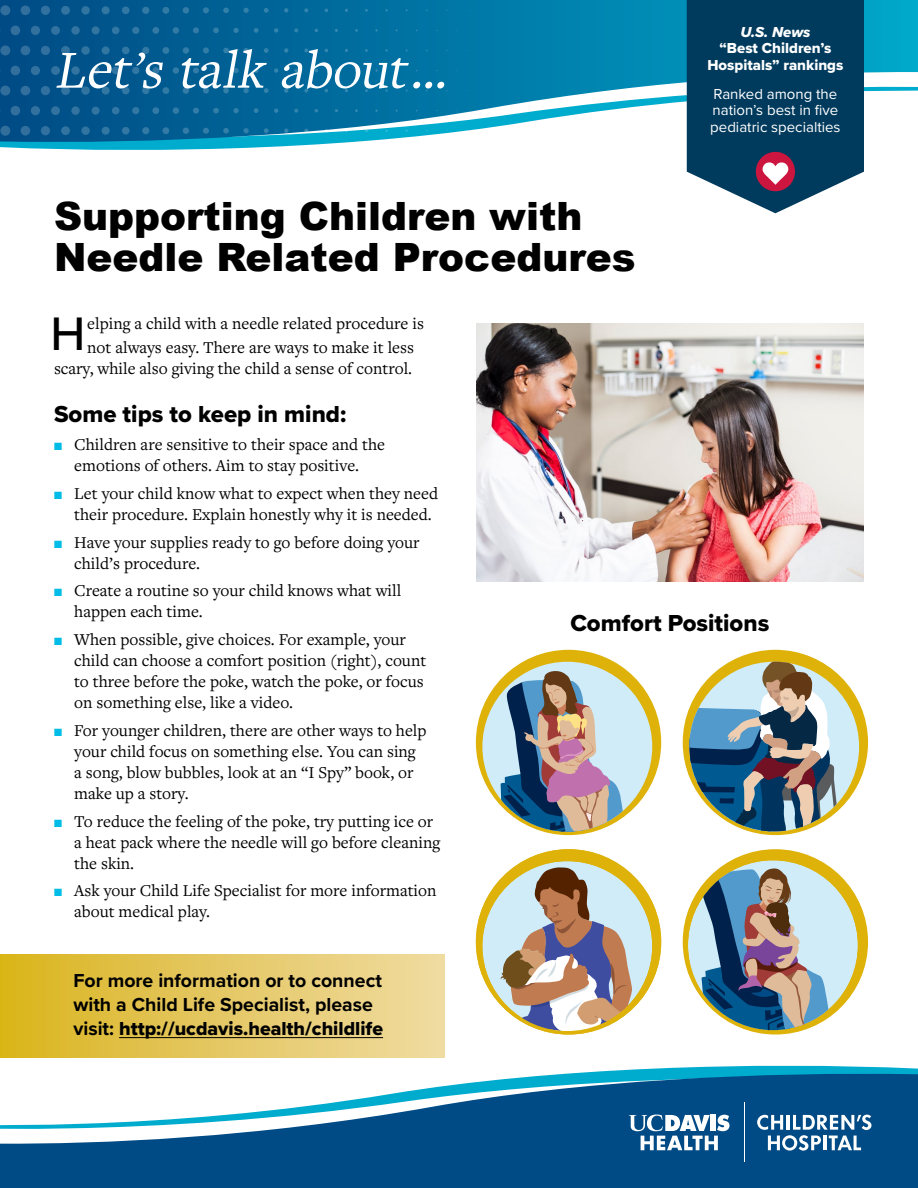
<style>
.page{position:relative;width:918px;height:1188px;background:#fff}
.page>*{position:absolute;margin:0;border:0;box-sizing:border-box;transform-origin:0 0}
.body_text{font:500 48.75px "Proxima Nova";color:#000}
.body_text-2{font:900 39px/40.7px "Arial";color:#000}
.Subheads{font:24px "Proxima Nova Extrabld";color:#000}
.body_text-3{font:700 19.5px/24px "Proxima Nova";color:#000}
.body_text-4{font:17.25px/21px "Freight Text Pro";color:#000}
.t1{font:15px/16.5px "Proxima Nova";color:#fff}
.t2{font:15px/16.5px "Proxima Nova Extrabld";color:#fff;text-align:center}
.t3{font:15px "Proxima Nova Extrabld It";color:#fff}
.s1{color:#00bce7}
.s2{font-family:"Proxima Nova Extrabld";font-weight:400}
</style>
<div class="page">
<svg style="left:0;top:144px;width:687px;height:10px"></svg>
<svg style="left:0;top:0;width:918px;height:144px"></svg>
<svg style="left:0;top:0;width:487px;height:142px;background:#0b6c9c"></svg>
<svg style="left:56px;top:49px;width:389px;height:40px;background:#3684ac"></svg>
<svg style="left:687px;top:0;width:177px;height:213px;background:#1f4e6d"></svg>
<svg style="left:608px;top:1065px;width:310px;height:6px;fill:#00accd"></svg>
<svg style="left:0;top:1071px;width:918px;height:117px;fill:#004b85"></svg>
<svg style="left:757px;top:1115px;width:115px;height:36px"></svg>
<hr style="left:744px;top:1102px;width:1px;height:60px;background:#fff">
<svg style="left:629px;top:1114px;width:101px;height:36px"></svg>
<img style="left:477px;top:323px;width:387px;height:259px">
<div style="left:0;top:954px;width:444px;height:104px;background:linear-gradient(to right,#d9b41e,#f0dba4)"></div>
<hr style="left:119px;top:1037px;width:264px;height:1px;background:#000">
<div style="left:476px;top:650px;width:185px;height:185px;background:#deb209;border-radius:50%"></div>
<div style="left:482px;top:662px;width:170px;height:170px;background:#cfecf8;border-radius:50%"></div>
<svg style="left:500px;top:670px;width:125px;height:162px"></svg>
<svg style="left:476px;top:849px;width:185px;height:186px"></svg>
<div style="left:683px;top:650px;width:185px;height:185px;background:#deb209;border-radius:50%"></div>
<div style="left:689px;top:662px;width:170px;height:170px;background:#cfecf8;border-radius:50%"></div>
<svg style="left:689px;top:662px;width:149px;height:169px"></svg>
<div style="left:683px;top:849px;width:185px;height:186px;background:#deb209;border-radius:50%"></div>
<div style="left:688px;top:860px;width:170px;height:170px;background:#cfecf8;border-radius:50%"></div>
<svg style="left:701px;top:868px;width:130px;height:162px"></svg>
<p class="body_text-2" style="left:54px;top:195px;width:583px">Supporting Children with<br>Needle Related Procedures</p>
<p class="body_text" style="left:50px;top:297px;width:36px">H</p>
<p class="body_text-4" style="left:87px;top:312px;width:338px">elping a child with a needle related procedure is</p>
<p class="body_text-4" style="left:54px;top:337px;width:362px;text-align:right">not always easy. There are ways to make it less scary, while also giving the child a sense of control.</p>
<p class="t3" style="left:740px;top:20px;width:72px">U.S. News</p>
<p class="t2" style="left:708px;top:40px;width:137px">“Best Children’s<br>Hospitals” rankings</p>
<p class="t1" style="left:710px;top:85px;width:132px">Ranked among the nation’s best in five pediatric specialties</p>
<p class="Subheads" style="left:54px;top:397px;width:294px">Some tips to keep in mind:</p>
<p class="body_text-4" style="left:54px;top:434px;width:333px;text-align:center"><span class="s1">■</span> Children are sensitive to their space and the emotions of others. Aim to stay positive.</p>
<p class="body_text-4" style="left:74px;top:482px;width:365px;text-indent:-20px"><span class="s1">■</span> Let your child know what to expect when they need their procedure. Explain honestly why it is needed.</p>
<p class="body_text-4" style="left:74px;top:531px;width:347px;text-indent:-20px"><span class="s1">■</span> Have your supplies ready to go before doing your child’s procedure.</p>
<p class="body_text-4" style="left:74px;top:580px;width:329px;text-indent:-20px"><span class="s1">■</span> Create a routine so your child knows what will happen each time.</p>
<p class="body_text-4" style="left:74px;top:629px;width:354px;text-indent:-20px"><span class="s1">■</span> When possible, give choices. For example, your child can choose a comfort position (right), count to three before the poke, watch the poke, or focus on something else, like a video.</p>
<p class="body_text-4" style="left:74px;top:719px;width:354px;text-indent:-20px"><span class="s1">■</span> For younger children, there are other ways to help your child focus on something else. You can sing a song, blow bubbles, look at an “I Spy” book, or make up a story.</p>
<p class="body_text-4" style="left:74px;top:810px;width:368px;text-indent:-20px"><span class="s1">■</span> To reduce the feeling of the poke, try putting ice or a heat pack where the needle will go before cleaning the skin.</p>
<p class="body_text-4" style="left:74px;top:880px;width:364px;text-indent:-20px"><span class="s1">■</span> Ask your Child Life Specialist for more information about medical play.</p>
<p class="body_text-3" style="left:73px;top:968px;width:311px">For more information or to connect with a Child Life Specialist, please visit: <span class="s2">http://ucdavis.health/childlife</span></p>
<p class="Subheads" style="left:570px;top:605px;width:200px">Comfort Positions</p>
</div>
